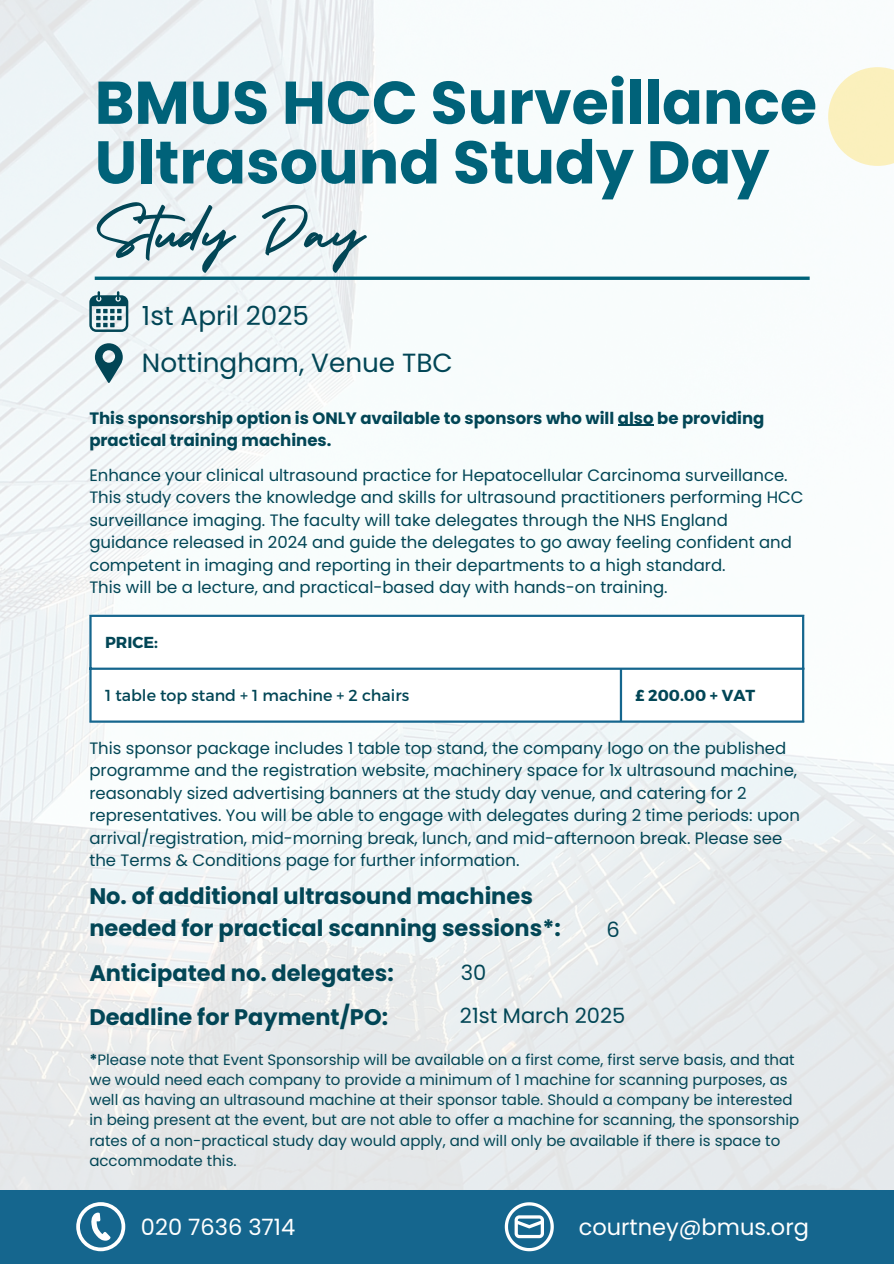
<style>
.page{position:relative;width:894px;height:1264px;background:#fff}
.page>*{position:absolute;margin:0;border:0;box-sizing:border-box;transform-origin:0 0}
.t1{font:67.95px "Holiday";color:#024656}
.t2{font:700 60.15px/59.7px "Poppins";color:#006279}
.t3{font:26.25px "Poppins";color:#024656}
.t4{font:700 22.5px/31.5px "Poppins";color:#024656}
.t5{font:22.5px "Poppins";color:#fff}
.t6{font:21px "Poppins";color:#024656}
.t7{font:16.5px/22.5px "Poppins";color:#024656}
.t8{font:700 16.5px/22.5px "Poppins";color:#024656}
.t9{font:15.9px "Montserrat";color:#024656}
.t10{font:700 15.9px "Montserrat";color:#024656}
.t11{font:15px/20.2px "Poppins";color:#024656}
.s1{font-weight:700}
</style>
<div class="page">
<img style="left:0;top:0;width:893px;height:1189px">
<svg style="left:95px;top:276px;width:714px;height:4px;background:#25798c"></svg>
<svg style="left:827px;top:67px;width:66px;height:99px;fill:#fbf0bd"></svg>
<div style="left:0;top:1189px;width:893px;height:74px;background:#15668e"></div>
<svg style="left:76px;top:1202px;width:49px;height:49px"></svg>
<svg style="left:504px;top:1202px;width:49px;height:49px"></svg>
<svg style="left:89px;top:291px;width:39px;height:41px"></svg>
<svg style="left:95px;top:343px;width:28px;height:41px"></svg>
<div style="left:89px;top:614px;width:715px;height:108px;background:#fff"></div>
<hr style="left:89px;top:617px;width:3px;height:103px;background:#15668e">
<hr style="left:619px;top:670px;width:3px;height:50px;background:#15668e">
<hr style="left:801px;top:617px;width:3px;height:103px;background:#15668e">
<hr style="left:89px;top:614px;width:715px;height:3px;background:#15668e">
<hr style="left:89px;top:667px;width:715px;height:3px;background:#15668e">
<hr style="left:89px;top:720px;width:715px;height:2px;background:#15668e">
<hr style="left:617px;top:425px;width:36px;height:1px;background:#024656">
<p class="t2" style="left:95px;top:73px;width:723px">BMUS HCC Surveillance<br>Ultrasound Study Day</p>
<p class="t1" style="left:95px;top:179px;width:271px">Study Day</p>
<h3 class="t3" style="left:142px;top:297px;width:169px">1st April 2025</h3>
<p class="t3" style="left:142px;top:344px;width:312px">Nottingham, Venue TBC</p>
<p class="t8" style="left:89px;top:407px;width:676px">This sponsorship option is ONLY available to sponsors who will also be providing practical training machines.</p>
<p class="t7" style="left:89px;top:463px;width:715px">Enhance your clinical ultrasound practice for Hepatocellular Carcinoma surveillance.<br>This study covers the knowledge and skills for ultrasound practitioners performing HCC surveillance imaging. The faculty will take delegates through the NHS England guidance released in 2024 and guide the delegates to go away feeling confident and competent in imaging and reporting in their departments to a high standard.</p>
<p class="t7" style="left:89px;top:576px;width:579px">This will be a lecture, and practical-based day with hands-on training.</p>
<p class="t10" style="left:105px;top:632px;width:54px">PRICE:</p>
<p class="t9" style="left:105px;top:685px;width:305px">1 table top stand + 1 machine + 2 chairs</p>
<p class="t10" style="left:635px;top:685px;width:121px">£ 200.00 + VAT</p>
<p class="t7" style="left:89px;top:736px;width:712px">This sponsor package includes 1 table top stand, the company logo on the published programme and the registration website, machinery space for 1x ultrasound machine, reasonably sized advertising banners at the study day venue, and catering for 2 representatives. You will be able to engage with delegates during 2 time periods: upon arrival/registration, mid-morning break, lunch, and mid-afternoon break. Please see the Terms &amp; Conditions page for further information.</p>
<p class="t4" style="left:89px;top:880px;width:473px">No. of additional ultrasound machines needed for practical scanning sessions*:</p>
<p class="t4" style="left:89px;top:956px;width:306px">Anticipated no. delegates:</p>
<p class="t6" style="left:460px;top:958px;width:27px">30</p>
<p class="t6" style="left:606px;top:915px;width:15px">6</p>
<h3 class="t4" style="left:89px;top:1001px;width:300px">Deadline for Payment/PO:</h3>
<p class="t6" style="left:460px;top:1001px;width:167px">21st March 2025</p>
<p class="t11" style="left:89px;top:1049px;width:711px"><span class="s1">*</span>Please note that Event Sponsorship will be available on a first come, first serve basis, and that we would need each company to provide a minimum of 1 machine for scanning purposes, as well as having an ultrasound machine at their sponsor table. Should a company be interested in being present at the event, but are not able to offer a machine for scanning, the sponsorship rates of a non-practical study day would apply, and will only be available if there is space to accommodate this.</p>
<h2 class="t5" style="left:141px;top:1210px;width:156px">020 7636 3714</h2>
<h1 class="t5" style="left:578px;top:1210px;width:232px">courtney@bmus.org</h1>
</div>
